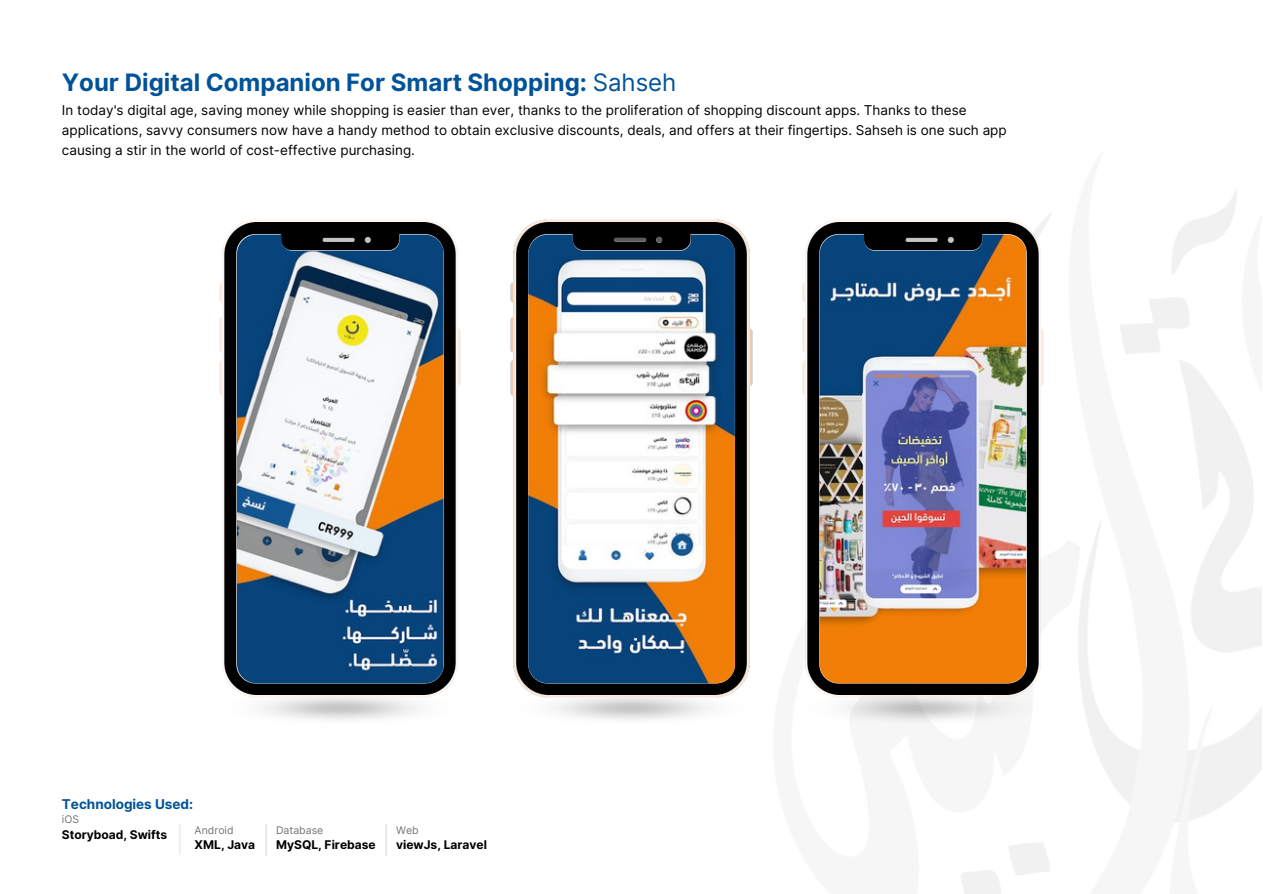
<style>
.page{position:relative;width:1263px;height:894px;background:#fff}
.page>*{position:absolute;margin:0;border:0;box-sizing:border-box;transform-origin:0 0}
.t1{font:700 24px "Inter";color:#005398}
.t2{font:13.5px/20.2px "Inter";color:#000}
.t3{font:700 13.5px "Inter";color:#005398}
.t4{font:700 12px "Inter";color:#000}
.t5{font:10.5px "Inter";color:#737373}
.s1{font-weight:400}
</style>
<div class="page">
<img style="left:179px;top:824px;width:2px;height:31px">
<img style="left:266px;top:824px;width:1px;height:32px">
<img style="left:386px;top:824px;width:1px;height:32px">
<img style="left:219px;top:219px;width:242px;height:485px">
<img style="left:510px;top:219px;width:243px;height:485px">
<img style="left:795px;top:213px;width:255px;height:472px">
<img style="left:773px;top:685px;width:261px;height:45px">
<p class="t1" style="left:62px;top:68px;width:616px">Your Digital Companion For Smart Shopping: <span class="s1">Sahseh</span></p>
<p class="t2" style="left:62px;top:100px;width:946px">In today's digital age, saving money while shopping is easier than ever, thanks to the proliferation of shopping discount apps. Thanks to these applications, savvy consumers now have a handy method to obtain exclusive discounts, deals, and offers at their fingertips. Sahseh is one such app causing a stir in the world of cost-effective purchasing.</p>
<p class="t3" style="left:62px;top:795px;width:133px">Technologies Used:</p>
<p class="t5" style="left:62px;top:812px;width:19px">iOS</p>
<p class="t4" style="left:62px;top:827px;width:107px">Storyboad, Swifts</p>
<p class="t5" style="left:195px;top:823px;width:41px">Android</p>
<p class="t4" style="left:195px;top:837px;width:62px">XML, Java</p>
<p class="t5" style="left:276px;top:823px;width:49px">Database</p>
<p class="t4" style="left:276px;top:837px;width:101px">MySQL, Firebase</p>
<p class="t5" style="left:396px;top:823px;width:24px">Web</p>
<p class="t4" style="left:396px;top:837px;width:92px">viewJs, Laravel</p>
</div>
